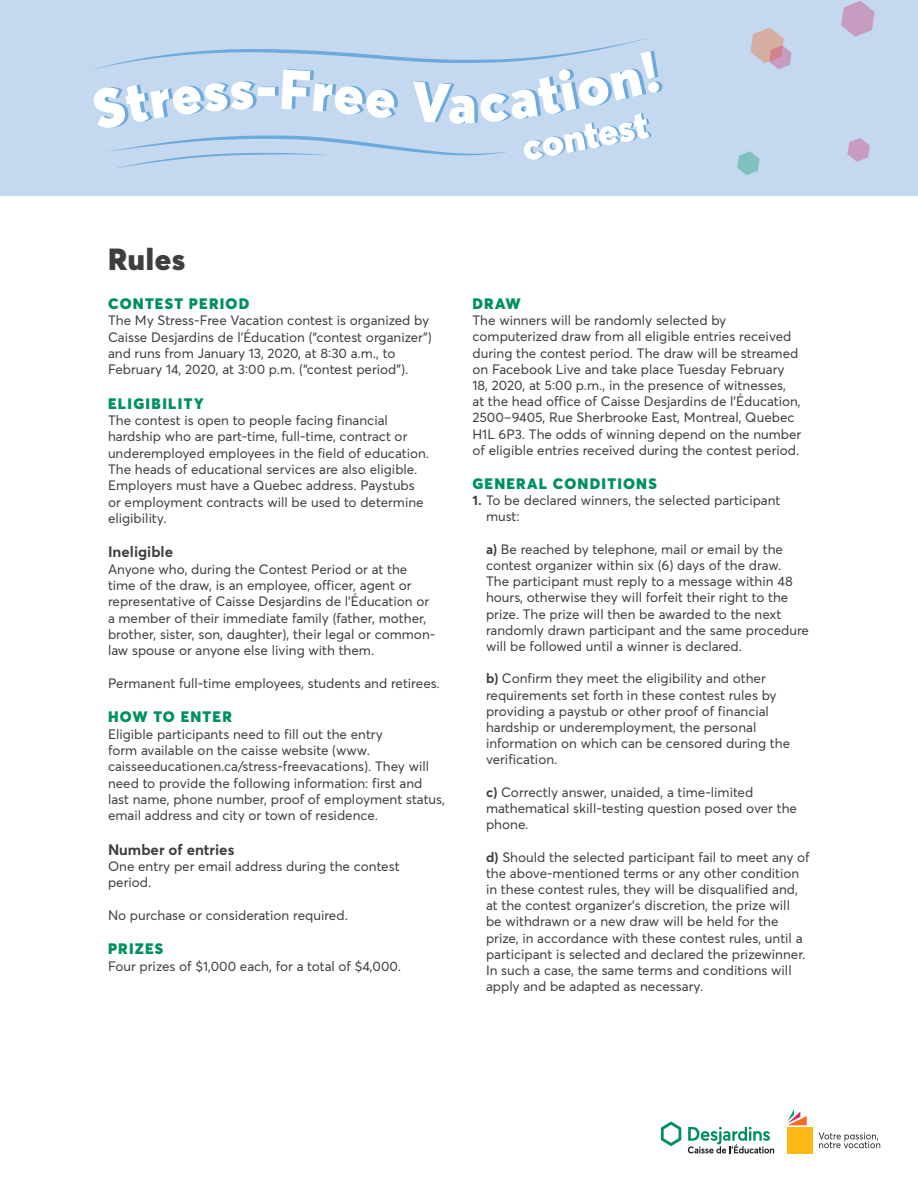
<style>
.page{position:relative;width:918px;height:1188px;background:#fff}
.page>*{position:absolute;margin:0;border:0;box-sizing:border-box;transform-origin:0 0}
.t1{font:900 30.15px "Averta";letter-spacing:.025em;color:#3e3e3f}
.t2{font:900 15px "Averta";letter-spacing:.08em;color:#00905d}
.soustitre{font:700 15px "Averta";color:#3e3e3f}
.body{font:13.5px/16.2px "Averta";color:#3e3e3f}
.s1{font-weight:700}
</style>
<div class="page">
<svg style="left:661px;top:1121px;width:20px;height:25px"></svg>
<svg style="left:688px;top:1127px;width:86px;height:26px"></svg>
<svg style="left:788px;top:1109px;width:19px;height:16px"></svg>
<div style="left:788px;top:1127px;width:25px;height:26px;background:#fcb814"></div>
<svg style="left:819px;top:1132px;width:61px;height:16px"></svg>
<svg style="left:90px;top:37px;width:573px;height:132px;background:#c6daf0"></svg>
<p class="t1" style="left:108px;top:240px;width:79px">Rules</p>
<p class="t2" style="left:108px;top:294px;width:143px">CONTEST PERIOD</p>
<p class="body" style="left:108px;top:312px;width:325px">The My Stress-Free Vacation contest is organized by Caisse Desjardins de l’Éducation (“contest organizer”) and runs from January 13, 2020, at 8:30 a.m., to February 14, 2020, at 3:00 p.m. (“contest period”).</p>
<p class="t2" style="left:108px;top:394px;width:97px">ELIGIBILITY</p>
<p class="body" style="left:108px;top:412px;width:323px">The contest is open to people facing financial hardship who are part-time, full-time, contract or underemployed employees in the field of education.<br>The heads of educational services are also eligible.<br>Employers must have a Quebec address. Paystubs or employment contracts will be used to determine eligibility.</p>
<p class="soustitre" style="left:108px;top:543px;width:67px">Ineligible</p>
<p class="body" style="left:108px;top:561px;width:329px">Anyone who, during the Contest Period or at the time of the draw, is an employee, officer, agent or representative of Caisse Desjardins de l’Éducation or a member of their immediate family (father, mother, brother, sister, son, daughter), their legal or common&shy;law spouse or anyone else living with them.</p>
<p class="body" style="left:108px;top:675px;width:333px">Permanent full-time employees, students and retirees.</p>
<p class="t2" style="left:108px;top:707px;width:126px">HOW TO ENTER</p>
<p class="body" style="left:108px;top:726px;width:339px">Eligible participants need to fill out the entry<br>form available on the caisse website (www. caisseeducationen.ca/stress-freevacations). They will need to provide the following information: first and last name, phone number, proof of employment status, email address and city or town of residence.</p>
<p class="soustitre" style="left:108px;top:840px;width:128px">Number of entries</p>
<p class="body" style="left:108px;top:858px;width:293px">One entry per email address during the contest period.</p>
<p class="body" style="left:108px;top:907px;width:241px">No purchase or consideration required.</p>
<p class="t2" style="left:108px;top:939px;width:57px">PRIZES</p>
<p class="body" style="left:108px;top:958px;width:295px">Four prizes of $1,000 each, for a total of $4,000.</p>
<p class="t2" style="left:472px;top:294px;width:50px">DRAW</p>
<p class="body" style="left:472px;top:312px;width:330px">The winners will be randomly selected by computerized draw from all eligible entries received during the contest period. The draw will be streamed on Facebook Live and take place Tuesday February 18, 2020, at 5:00 p.m., in the presence of witnesses,<br>at the head office of Caisse Desjardins de l’Éducation, 2500–9405, Rue Sherbrooke East, Montreal, Quebec H1L 6P3. The odds of winning depend on the number of eligible entries received during the contest period.</p>
<p class="t2" style="left:472px;top:474px;width:186px">GENERAL CONDITIONS</p>
<p class="body" style="left:486px;top:492px;width:296px;text-indent:-14px"><span class="s1">1.</span> To be declared winners, the selected participant must:</p>
<p class="body" style="left:486px;top:541px;width:325px"><span class="s1">a)</span> Be reached by telephone, mail or email by the contest organizer within six (6) days of the draw.<br>The participant must reply to a message within 48 hours, otherwise they will forfeit their right to the prize. The prize will then be awarded to the next randomly drawn participant and the same procedure will be followed until a winner is declared.</p>
<p class="body" style="left:486px;top:670px;width:306px"><span class="s1">b)</span> Confirm they meet the eligibility and other requirements set forth in these contest rules by providing a paystub or other proof of financial hardship or underemployment, the personal information on which can be censored during the verification.</p>
<p class="body" style="left:486px;top:784px;width:313px"><span class="s1">c)</span> Correctly answer, unaided, a time-limited mathematical skill-testing question posed over the phone.</p>
<p class="body" style="left:486px;top:849px;width:325px"><span class="s1">d)</span> Should the selected participant fail to meet any of the above-mentioned terms or any other condition in these contest rules, they will be disqualified and, at the contest organizer’s discretion, the prize will<br>be withdrawn or a new draw will be held for the prize, in accordance with these contest rules, until a participant is selected and declared the prizewinner.<br>In such a case, the same terms and conditions will apply and be adapted as necessary.</p>
</div>
